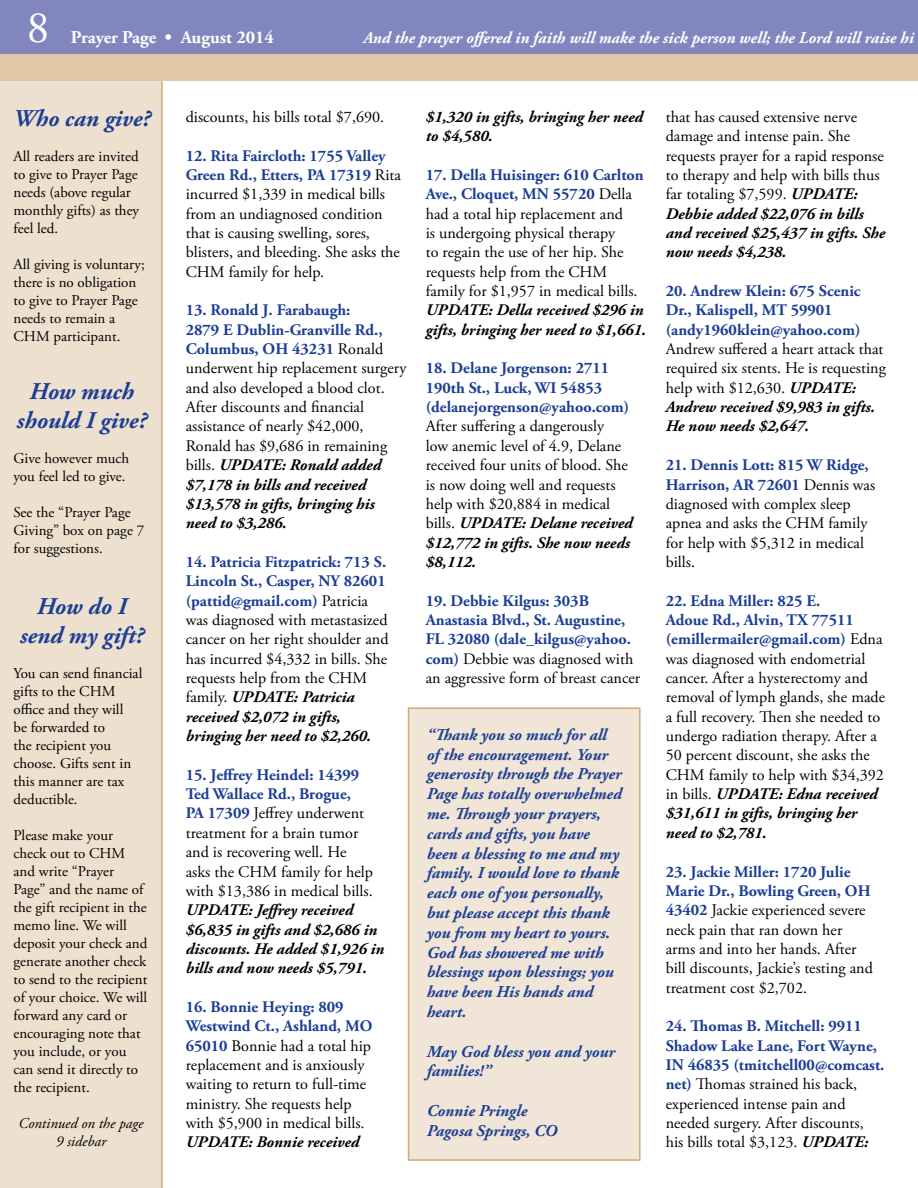
<style>
.page{position:relative;width:918px;height:1188px;background:#fff}
.page>*{position:absolute;margin:0;border:0;box-sizing:border-box;transform-origin:0 0}
.t1{font:45px "Adobe Garamond Pro";color:#fff}
.t2{font:italic 700 24px/28.8px "Adobe Garamond Pro";color:#1c3e94;text-align:center}
.t3{font:700 18px "Adobe Garamond Pro";color:#fff}
.t4{font:italic 700 16.5px/19.8px "Adobe Garamond Pro";color:#1c3e94}
.t5{font:italic 700 16.5px "Adobe Garamond Pro";color:#fff}
.t6{font:16.2px/19.4px "Adobe Garamond Pro";color:#000}
.t7{font:700 16.2px/19.4px "Adobe Garamond Pro";color:#1c3e94}
.t8{font:italic 700 16.2px/19.4px "Adobe Garamond Pro";color:#000}
.t9{font:15px/18px "Adobe Garamond Pro";color:#000}
.t10{font:italic 15px/18px "Adobe Garamond Pro";color:#000;text-align:center}
.s1{font-weight:700;color:#1c3e94}
.s2{font-weight:700;font-style:italic}
.s3{font-weight:400;color:#000}
</style>
<div class="page">
<div style="left:0;top:0;width:918px;height:54px;background:#8286be"></div>
<div style="left:0;top:54px;width:918px;height:27px;background:#e0c8a8"></div>
<div style="left:0;top:81px;width:162px;height:1107px;background:#ede0cf"></div>
<hr style="left:161px;top:81px;width:2px;height:1107px;background:#cfab7a">
<div style="left:408px;top:707px;width:233px;height:454px;background:#f0e5d6;border:2px solid #cfab7a"></div>
<h1 class="t1" style="left:27px;top:0;width:24px">8</h1>
<p class="t3" style="left:71px;top:27px;width:204px">Prayer Page • August 2014</p>
<p class="t5" style="left:363px;top:28px;width:552px">And the prayer offered in faith will make the sick person well; the Lord will raise hi</p>
<h2 class="t2" style="left:13px;top:105px;width:139px">Who can give?</h2>
<p class="t9" style="left:14px;top:148px;width:127px">All readers are invited to give to Prayer Page needs (above regular monthly gifts) as they feel led.</p>
<p class="t9" style="left:14px;top:256px;width:133px">All giving is voluntary; there is no obligation to give to Prayer Page needs to remain a<br>CHM participant.</p>
<h2 class="t2" style="left:17px;top:377px;width:132px">How much should I give?</h2>
<p class="t9" style="left:14px;top:449px;width:117px">Give however much you feel led to give.</p>
<p class="t9" style="left:14px;top:503px;width:132px">See the “Prayer Page<br>Giving” box on page 7 for suggestions.</p>
<h2 class="t2" style="left:20px;top:593px;width:126px">How do I send my gift?</h2>
<p class="t9" style="left:14px;top:665px;width:130px">You can send financial gifts to the CHM office and they will<br>be forwarded to<br>the recipient you choose. Gifts sent in this manner are tax deductible.</p>
<p class="t9" style="left:14px;top:827px;width:135px">Please make your check out to CHM and write “Prayer<br>Page” and the name of the gift recipient in the memo line. We will deposit your check and generate another check to send to the recipient of your choice. We will forward any card or encouraging note that you include, or you can send it directly to the recipient.</p>
<p class="t10" style="left:19px;top:1115px;width:126px">Continued on the page<br>9 sidebar</p>
<p class="t6" style="left:186px;top:108px;width:200px">discounts, his bills total $7,690.</p>
<p class="t6" style="left:186px;top:146px;width:217px"><span class="s1">12. Rita Faircloth: 1755 Valley<br>Green Rd., Etters, PA 17319</span> Rita incurred $1,339 in medical bills from an undiagnosed condition that is causing swelling, sores, blisters, and bleeding. She asks the<br>CHM family for help.</p>
<p class="t6" style="left:186px;top:301px;width:222px"><span class="s1">13. Ronald J. Farabaugh:<br>2879 E Dublin-Granville Rd.,<br>Columbus, OH 43231</span> Ronald underwent hip replacement surgery and also developed a blood clot.<br>After discounts and financial assistance of nearly $42,000,<br>Ronald has $9,686 in remaining bills. <span class="s2">UPDATE: Ronald added $7,178 in bills and received $13,578 in gifts, bringing his need to $3,286.</span></p>
<p class="t6" style="left:186px;top:553px;width:204px"><span class="s1">14. Patricia Fitzpatrick: 713 S.<br>Lincoln St., Casper, NY 82601 (pattid@gmail.com)</span> Patricia was diagnosed with metastasized cancer on her right shoulder and has incurred $4,332 in bills. She requests help from the CHM family. <span class="s2">UPDATE: Patricia received $2,072 in gifts, bringing her need to $2,260.</span></p>
<p class="t6" style="left:186px;top:766px;width:189px"><span class="s1">15. Jeffrey Heindel: 14399<br>Ted Wallace Rd., Brogue,<br>PA 17309</span> Jeffrey underwent treatment for a brain tumor and is recovering well. He asks the CHM family for help with $13,386 in medical bills.</p>
<p class="t8" style="left:186px;top:901px;width:200px">UPDATE: Jeffrey received $6,835 in gifts and $2,686 in discounts. He added $1,926 in bills and now needs $5,791.</p>
<p class="t6" style="left:186px;top:998px;width:188px"><span class="s1">16. Bonnie Heying: 809<br>Westwind Ct., Ashland, MO<br>65010</span> Bonnie had a total hip replacement and is anxiously waiting to return to full-time ministry. She requests help with $5,900 in medical bills.</p>
<p class="t8" style="left:186px;top:1133px;width:175px">UPDATE: Bonnie received</p>
<p class="t8" style="left:426px;top:107px;width:219px">$1,320 in gifts, bringing her need to $4,580.</p>
<p class="t6" style="left:426px;top:166px;width:220px"><span class="s1">17. Della Huisinger: 610 Carlton<br>Ave., Cloquet, MN 55720</span> Della had a total hip replacement and<br>is undergoing physical therapy<br>to regain the use of her hip. She requests help from the CHM family for $1,957 in medical bills.</p>
<p class="t8" style="left:426px;top:301px;width:222px">UPDATE: Della received $296 in gifts, bringing her need to $1,661.</p>
<p class="t7" style="left:426px;top:359px;width:205px">18. Delane Jorgenson: 2711<br>190th St., Luck, WI 54853 (delanejorgenson@yahoo.com)</p>
<p class="t6" style="left:426px;top:417px;width:209px">After suffering a dangerously<br>low anemic level of 4.9, Delane received four units of blood. She is now doing well and requests help with $20,884 in medical bills. <span class="s2">UPDATE: Delane received $12,772 in gifts. She now needs $8,112.</span></p>
<p class="t7" style="left:426px;top:591px;width:216px">19. Debbie Kilgus: 303B<br>Anastasia Blvd., St. Augustine,<br>FL 32080 (dale_kilgus@yahoo. com) <span class="s3">Debbie was diagnosed with an aggressive form of breast cancer</span></p>
<p class="t4" style="left:427px;top:725px;width:196px">“Thank you so much for all of the encouragement. Your generosity through the Prayer<br>Page has totally overwhelmed me. Through your prayers, cards and gifts, you have been a blessing to me and my family. I would love to thank each one of you personally, but please accept this thank you from my heart to yours.<br>God has showered me with blessings upon blessings; you have been His hands and heart.</p>
<p class="t4" style="left:427px;top:1042px;width:190px">May God bless you and your families!”</p>
<p class="t4" style="left:427px;top:1101px;width:132px">Connie Pringle<br>Pagosa Springs, CO</p>
<p class="t6" style="left:666px;top:108px;width:221px">that has caused extensive nerve damage and intense pain. She requests prayer for a rapid response to therapy and help with bills thus far totaling $7,599. <span class="s2">UPDATE:<br>Debbie added $22,076 in bills and received $25,437 in gifts. She now needs $4,238.</span></p>
<p class="t7" style="left:666px;top:281px;width:196px">20. Andrew Klein: 675 Scenic<br>Dr., Kalispell, MT 59901 (andy1960klein@yahoo.com)</p>
<p class="t6" style="left:666px;top:340px;width:222px">Andrew suffered a heart attack that required six stents. He is requesting help with $12,630. <span class="s2">UPDATE:<br>Andrew received $9,983 in gifts.<br>He now needs $2,647.</span></p>
<p class="t6" style="left:666px;top:456px;width:211px"><span class="s1">21. Dennis Lott: 815 W Ridge,<br>Harrison, AR 72601</span> Dennis was diagnosed with complex sleep apnea and asks the CHM family for help with $5,312 in medical bills.</p>
<p class="t6" style="left:666px;top:591px;width:221px"><span class="s1">22. Edna Miller: 825 E.<br>Adoue Rd., Alvin, TX 77511 (emillermailer@gmail.com)</span> Edna was diagnosed with endometrial cancer. After a hysterectomy and removal of lymph glands, she made a full recovery. Then she needed to undergo radiation therapy. After a<br>50 percent discount, she asks the<br>CHM family to help with $34,392 in bills. <span class="s2">UPDATE: Edna received $31,611 in gifts, bringing her need to $2,781.</span></p>
<p class="t6" style="left:666px;top:862px;width:209px"><span class="s1">23. Jackie Miller: 1720 Julie<br>Marie Dr., Bowling Green, OH<br>43402</span> Jackie experienced severe neck pain that ran down her arms and into her hands. After bill discounts, Jackie’s testing and treatment cost $2,702.</p>
<p class="t6" style="left:666px;top:1017px;width:220px"><span class="s1">24. Thomas B. Mitchell: 9911<br>Shadow Lake Lane, Fort Wayne,<br>IN 46835 (tmitchell00@comcast. net)</span> Thomas strained his back, experienced intense pain and needed surgery. After discounts, his bills total $3,123. <span class="s2">UPDATE:</span></p>
</div>
